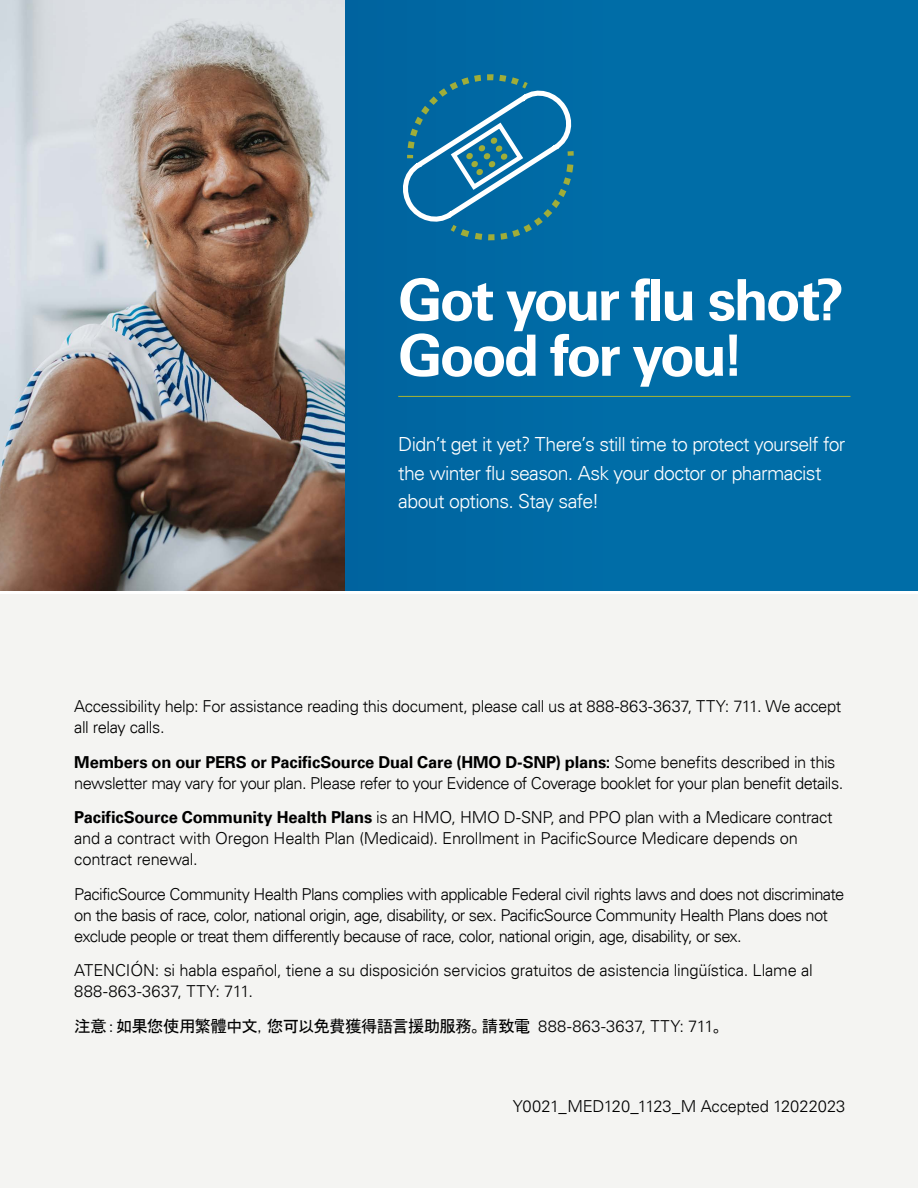
<style>
.page{position:relative;width:918px;height:1188px;background:#fff}
.page>*{position:absolute;margin:0;border:0;box-sizing:border-box;transform-origin:0 0}
.Header_1_Inside{font:700 57px/55.5px "Univers LT";letter-spacing:-.05em;color:#fff}
.Body_-_Intro{font:300 19.5px/28.5px "Univers LT";letter-spacing:-.035em;color:#fff}
.Body{font:300 16.5px/21px "Univers LT";letter-spacing:-.03em;color:#000}
.Body-2{font:16.5px "MS Gothic";letter-spacing:-.045em;color:#000}
.Body-3{font:300 16.5px "Univers LT";letter-spacing:-.01em;color:#000}
.s1{font-weight:700}
.s2{font-family:"Univers LT";font-weight:300}
</style>
<div class="page">
<div style="left:0;top:0;width:918px;height:591px;background:#006da7"></div>
<div style="left:0;top:594px;width:918px;height:594px;background:#f4f4f2"></div>
<hr style="left:398px;top:396px;width:452px;height:1px;background:#a9b533">
<img style="left:0;top:0;width:344px;height:591px">
<svg style="left:403px;top:74px;width:171px;height:167px"></svg>
<p class="Header_1_Inside" style="left:398px;top:273px;width:447px">Got your flu shot?<br>Good for you!</p>
<p class="Body_-_Intro" style="left:398px;top:430px;width:449px">Didn’t get it yet? There’s still time to protect yourself for the winter flu season. Ask your doctor or pharmacist about options. Stay safe!</p>
<p class="Body" style="left:74px;top:696px;width:769px">Accessibility help: For assistance reading this document, please call us at 888-863-3637, TTY: 711. We accept all relay calls.</p>
<p class="Body" style="left:74px;top:751px;width:771px"><span class="s1">Members on our PERS or PacificSource Dual Care (HMO D-SNP) plans:</span> Some benefits described in this newsletter may vary for your plan. Please refer to your Evidence of Coverage booklet for your plan benefit details.</p>
<p class="Body" style="left:74px;top:807px;width:760px"><span class="s1">PacificSource Community Health Plans</span> is an HMO, HMO D-SNP, and PPO plan with a Medicare contract and a contract with Oregon Health Plan (Medicaid). Enrollment in PacificSource Medicare depends on contract renewal.</p>
<p class="Body" style="left:74px;top:883px;width:772px">PacificSource Community Health Plans complies with applicable Federal civil rights laws and does not discriminate on the basis of race, color, national origin, age, disability, or sex. PacificSource Community Health Plans does not exclude people or treat them differently because of race, color, national origin, age, disability, or sex.</p>
<p class="Body" style="left:74px;top:960px;width:740px">ATENCIÓN: si habla español, tiene a su disposición servicios gratuitos de asistencia lingüística. Llame al<br>888-863-3637, TTY: 711.</p>
<p class="Body-2" style="left:74px;top:1017px;width:656px">注意：如果您使用繁體中文，您可以免費獲得語言援助服務。請致電 <span class="s2">888-863-3637, TTY: 711</span>。</p>
<p class="Body-3" style="left:513px;top:1096px;width:334px">Y0021_MED120_1123_M Accepted 12022023</p>
</div>
